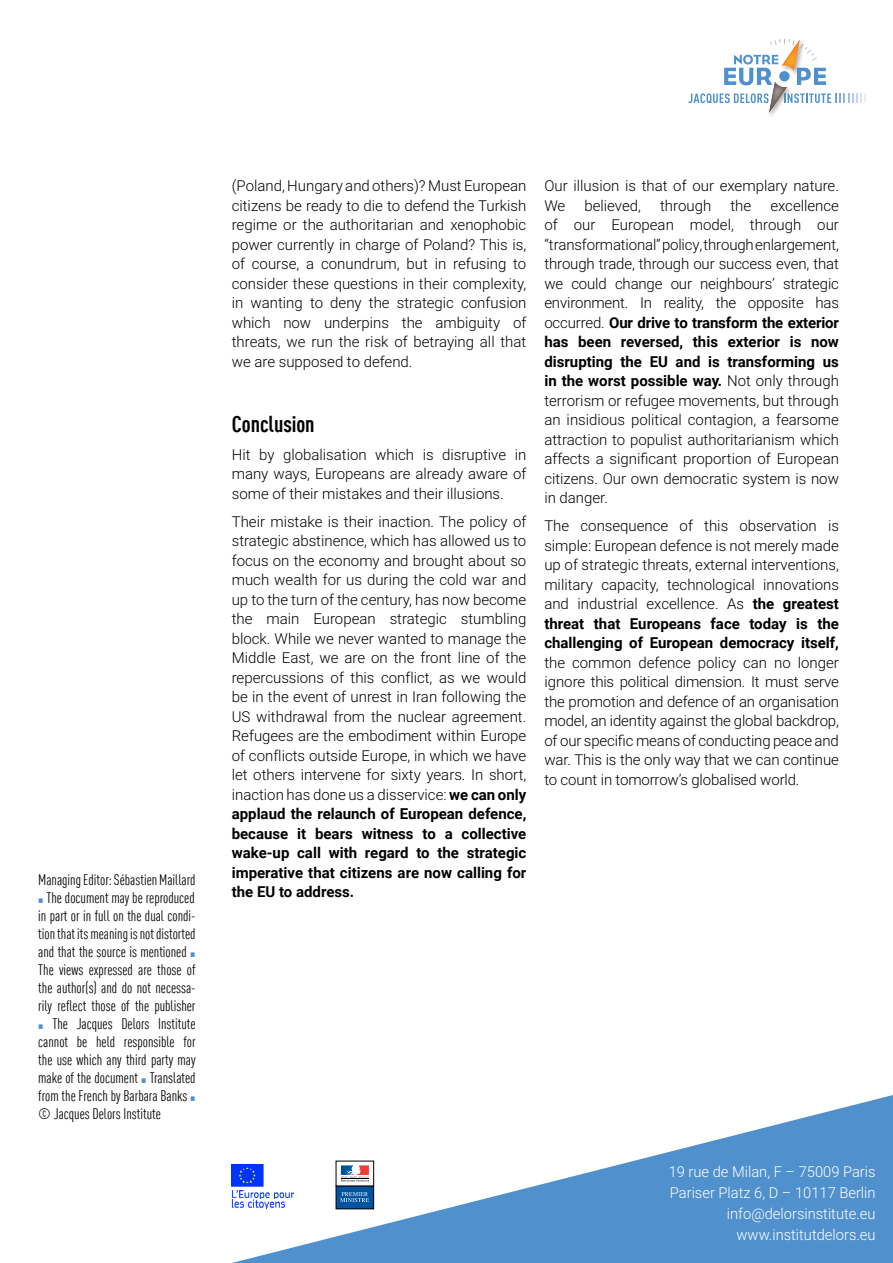
<style>
.page{position:relative;width:893px;height:1263px;background:#fff}
.page>*{position:absolute;margin:0;border:0;box-sizing:border-box;transform-origin:0 0}
.t1{font:700 condensed 22.5px "DIN Offc Pro";letter-spacing:-.005em;color:#000}
.t2{font:300 15px/19.5px "Roboto";color:#000;text-align:justify}
.t3{font:condensed 15px/18px "DIN Offc Pro";color:#000;text-align:justify}
.t4{font:300 15px/21px "Roboto";color:#fff;text-align:right}
.s1{font-family:"DejaVu Serif Condensed";font-stretch:normal;font-size:9px;color:#5091cd}
.s2{font-weight:700}
</style>
<div class="page">
<svg style="left:232px;top:1095px;width:661px;height:168px;fill:#5091cd"></svg>
<div style="left:336px;top:1186px;width:38px;height:23px;background:#00539f"></div>
<div style="left:336px;top:1186px;width:38px;height:23px;border:1px solid #000"></div>
<div style="left:336px;top:1161px;width:38px;height:25px;background:#fff"></div>
<svg style="left:341px;top:1165px;width:28px;height:17px"></svg>
<svg style="left:340px;top:1192px;width:29px;height:10px"></svg>
<img style="left:232px;top:1186px;width:62px;height:23px">
<img style="left:232px;top:1165px;width:33px;height:22px">
<img style="left:769px;top:113px;width:6px;height:3px">
<svg style="left:688px;top:39px;width:178px;height:74px"></svg>
<p class="t3" style="left:38px;top:870px;width:159px">Managing Editor: Sébastien Maillard</p>
<p class="t3" style="left:38px;top:888px;width:159px"><span class="s1">▪</span> The document may be reproduced in part or in full on the dual condi&shy;tion that its meaning is not distorted and that the source is mentioned <span class="s1">▪ </span>The views expressed are those of the author(s) and do not necessa&shy;rily reflect those of the publisher</p>
<p class="t3" style="left:38px;top:1014px;width:159px"><span class="s1">▪</span> The Jacques Delors Institute cannot be held responsible for the use which any third party may make of the document <span class="s1">▪</span> Translated from the French by Barbara Banks <span class="s1">▪ </span>© Jacques Delors Institute</p>
<p class="t2" style="left:232px;top:176px;width:296px">(Poland, Hungary and others)? Must European citizens be ready to die to defend the Turkish regime or the authoritarian and xenophobic power currently in charge of Poland? This is, of course, a conundrum, but in refusing to consider these questions in their complexity, in wanting to deny the strategic confusion which now underpins the ambiguity of threats, we run the risk of betraying all that we are supposed to defend.</p>
<h1 class="t1" style="left:232px;top:407px;width:84px">Conclusion</h1>
<p class="t2" style="left:232px;top:444px;width:296px">Hit by globalisation which is disruptive in many ways, Europeans are already aware of some of their mistakes and their illusions.</p>
<p class="t2" style="left:232px;top:511px;width:296px">Their mistake is their inaction. The policy of strategic abstinence, which has allowed us to focus on the economy and brought about so much wealth for us during the cold war and up to the turn of the century, has now become the main European strategic stumbling block. While we never wanted to manage the Middle East, we are on the front line of the repercussions of this conflict, as we would be in the event of unrest in Iran following the US withdrawal from the nuclear agreement.<br>Refugees are the embodiment within Europe of conflicts outside Europe, in which we have let others intervene for sixty years. In short, inaction has done us a disservice: <span class="s2">we can only applaud the relaunch of European defence, because it bears witness to a collective wake-up call with regard to the strategic imperative that citizens are now calling for the EU to address.</span></p>
<p class="t2" style="left:544px;top:176px;width:296px">Our illusion is that of our exemplary nature.<br>We</p>
<p class="t2" style="left:544px;top:195px;width:296px;text-indent:226px">excellence of our European model, through our “transformational” policy, through enlargement, through trade, through our success even, that we could change our neighbours’ strategic environment. In reality, the opposite has occurred. <span class="s2">Our drive to transform the exterior has been reversed, this exterior is now disrupting the EU and is transforming us in the worst possible way.</span> Not only through terrorism or refugee movements, but through an insidious political contagion, a fearsome attraction to populist authoritarianism which affects a significant proportion of European citizens. Our own democratic system is now in danger.</p>
<p class="t2" style="left:544px;top:516px;width:296px">The consequence of this observation is simple: European defence is not merely made up of strategic threats, external interventions, military capacity, technological innovations and industrial excellence. As <span class="s2">the greatest threat that Europeans face today is the challenging of European democracy itself,</span></p>
<p class="t2" style="left:544px;top:652px;width:296px">the common defence policy can no longer ignore this political dimension. It must serve the promotion and defence of an organisation model, an identity against the global backdrop, of our specific means of conducting peace and war. This is the only way that we can continue to count in tomorrow’s globalised world.</p>
<p class="t2" style="left:584px;top:195px;width:58px">believed,</p>
<p class="t2" style="left:660px;top:195px;width:53px">through</p>
<p class="t2" style="left:730px;top:195px;width:22px">the</p>
<p class="t4" style="left:669px;top:1160px;width:208px">19 rue de Milan, F – 75009 Paris<br>Pariser Platz 6, D – 10117 Berlin info@delorsinstitute.eu www.institutdelors.eu</p>
</div>
